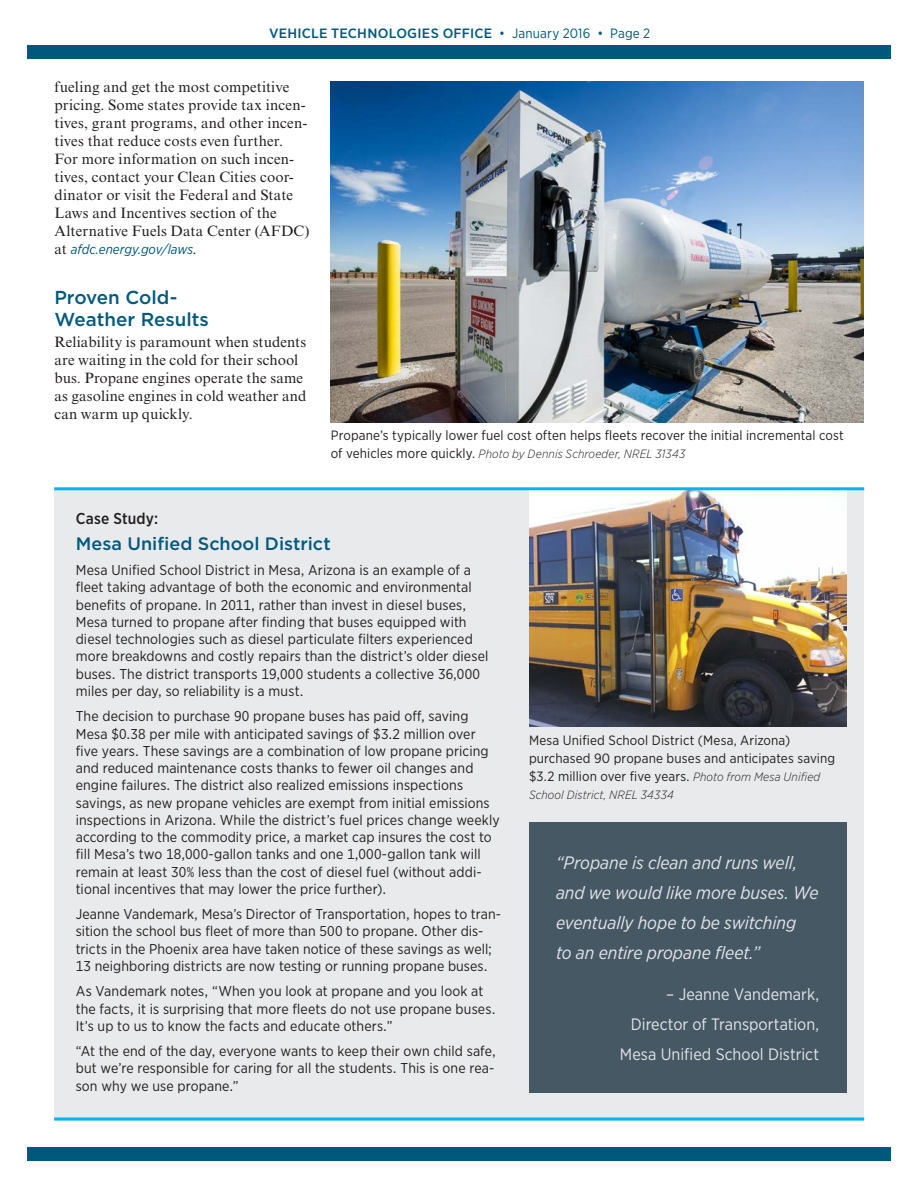
<style>
.page{position:relative;width:918px;height:1188px;background:#fff}
.page>*{position:absolute;margin:0;border:0;box-sizing:border-box;transform-origin:0 0}
.Section_Heads{font:500 18.75px/22.5px "Gotham";color:#00597d}
.Deck{font:italic 18px/30px "Gotham Narrow";letter-spacing:-.005em;color:#e1e5e8}
.Sidebar_head{font:500 18px "Gotham";color:#00597d}
.Deck-2{font:16.5px/30px "Gotham Narrow";letter-spacing:.005em;color:#e1e5e8;text-align:right}
.Subheads{font:500 15.75px "Gotham Narrow";letter-spacing:.01em;color:#231f20}
.Base_Text{font:15px/18px "Times New Roman MT Std";letter-spacing:.01em;color:#231f20}
.Sidebar_text{font:14.25px/17.2px "Gotham Narrow";letter-spacing:.005em;color:#231f20}
.t1{font:13.5px/18px "Gotham Narrow";letter-spacing:.01em;color:#231f20}
.t2{font:500 13.5px "Gotham Narrow";letter-spacing:.015em;color:#00597d;scale:1.1 1}
.Base_Text-2{font:italic 13.5px "Gotham Narrow";letter-spacing:-.005em;color:#00597d}
.t3{font:italic 300 12px "Gotham Narrow";letter-spacing:.015em;color:#231f20}
.s1{font-weight:400}
.s2{font-family:"Times New Roman MT Std";font-style:normal;font-size:15px;color:#231f20}
.s3{font-weight:400;font-style:normal;font-size:13.5px}
.s4{font-weight:300;font-style:italic;font-size:12px}
</style>
<div class="page">
<div style="left:54px;top:489px;width:810px;height:631px;background:#e9eaeb"></div>
<img style="left:529px;top:490px;width:317px;height:237px">
<hr style="left:54px;top:487px;width:810px;height:3px;background:#00b6ef">
<hr style="left:54px;top:1118px;width:810px;height:2px;background:#00b6ef">
<img style="left:331px;top:81px;width:533px;height:341px">
<div style="left:529px;top:822px;width:317px;height:271px;background:#475865"></div>
<div style="left:27px;top:1147px;width:864px;height:14px;background:#00597d"></div>
<div style="left:27px;top:45px;width:864px;height:14px;background:#00597d"></div>
<p class="t2" style="left:269px;top:25px;width:348px">VEHICLE TECHNOLOGIES OFFICE <span class="s1">• January 2016 • Page 2</span></p>
<p class="Base_Text" style="left:55px;top:77px;width:256px">fueling and get the most competitive pricing. Some states provide tax incen&shy;tives, grant programs, and other incen&shy;tives that reduce costs even further.<br>For more information on such incen&shy;tives, contact your Clean Cities coor&shy;dinator or visit the Federal and State Laws and Incentives section of the Alternative Fuels Data Center (AFDC)</p>
<p class="Base_Text-2" style="left:55px;top:240px;width:144px"><span class="s2">at</span> afdc.energy.gov/laws<span class="s2">.</span></p>
<p class="Section_Heads" style="left:55px;top:285px;width:156px">Proven Cold-<br>Weather Results</p>
<p class="Base_Text" style="left:55px;top:333px;width:253px">Reliability is paramount when students are waiting in the cold for their school bus. Propane engines operate the same as gasoline engines in cold weather and can warm up quickly.</p>
<p class="t1" style="left:331px;top:426px;width:515px">Propane’s typically lower fuel cost often helps fleets recover the initial incremental cost</p>
<p class="t3" style="left:331px;top:447px;width:356px"><span class="s3">of vehicles more quickly.</span> Photo by Dennis Schroeder, NREL 31343</p>
<p class="Subheads" style="left:76px;top:508px;width:84px">Case Study:</p>
<p class="Sidebar_head" style="left:76px;top:532px;width:256px">Mesa Unified School District</p>
<p class="Sidebar_text" style="left:76px;top:561px;width:414px">Mesa Unified School District in Mesa, Arizona is an example of a fleet taking advantage of both the economic and environmental benefits of propane. In 2011, rather than invest in diesel buses, Mesa turned to propane after finding that buses equipped with diesel technologies such as diesel particulate filters experienced more breakdowns and costly repairs than the district’s older diesel buses. The district transports 19,000 students a collective 36,000 miles per day, so reliability is a must.</p>
<p class="Sidebar_text" style="left:76px;top:707px;width:425px">The decision to purchase 90 propane buses has paid off, saving Mesa $0.38 per mile with anticipated savings of $3.2 million over five years. These savings are a combination of low propane pricing and reduced maintenance costs thanks to fewer oil changes and engine failures. The district also realized emissions inspections savings, as new propane vehicles are exempt from initial emissions inspections in Arizona. While the district’s fuel prices change weekly according to the commodity price, a market cap insures the cost to fill Mesa’s two 18,000-gallon tanks and one 1,000-gallon tank will remain at least 30% less than the cost of diesel fuel (without addi&shy;tional incentives that may lower the price further).</p>
<p class="Sidebar_text" style="left:76px;top:905px;width:427px">Jeanne Vandemark, Mesa’s Director of Transportation, hopes to tran&shy;sition the school bus fleet of more than 500 to propane. Other dis&shy;tricts in the Phoenix area have taken notice of these savings as well; 13 neighboring districts are now testing or running propane buses.</p>
<p class="Sidebar_text" style="left:76px;top:982px;width:421px">As Vandemark notes, “When you look at propane and you look at the facts, it is surprising that more fleets do not use propane buses.<br>It’s up to us to know the facts and educate others.”</p>
<p class="Sidebar_text" style="left:76px;top:1042px;width:422px;text-align:justify">“At the end of the day, everyone wants to keep their own child safe, but we’re responsible for caring for all the students. This is one rea&shy;son why we use propane.”</p>
<p class="t1" style="left:529px;top:731px;width:308px">Mesa Unified School District (Mesa, Arizona) purchased 90 propane buses and anticipates saving $3.2 million over five years. <span class="s4">Photo from Mesa Unified</span></p>
<p class="t3" style="left:529px;top:788px;width:146px">School District, NREL 34334</p>
<p class="Deck" style="left:556px;top:847px;width:264px">“Propane is clean and runs well, and we would like more buses. We eventually hope to be switching<br>to an entire propane fleet.”</p>
<p class="Deck-2" style="left:620px;top:979px;width:201px">– Jeanne Vandemark,<br>Director of Transportation,<br>Mesa Unified School District</p>
</div>
